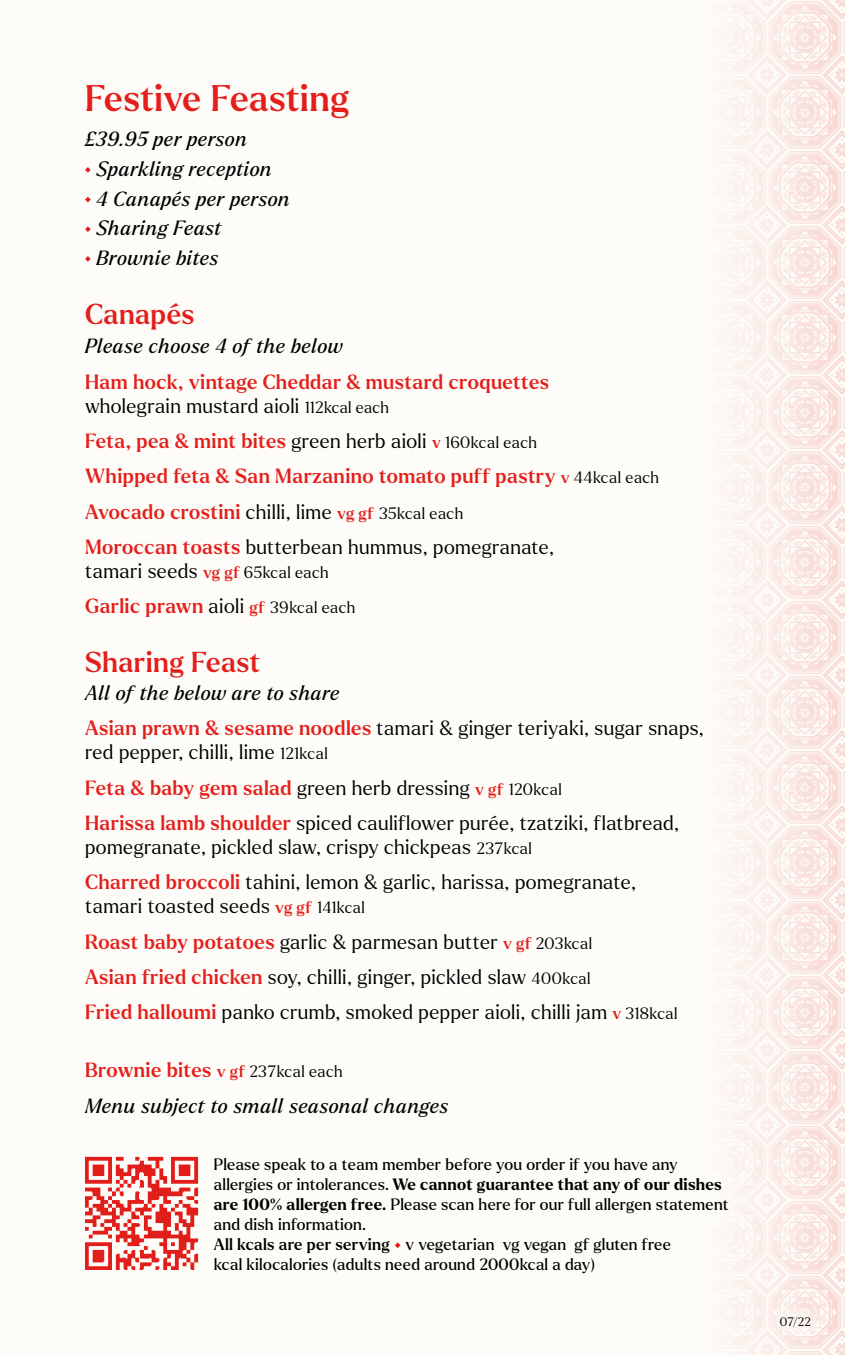
<style>
.page{position:relative;width:845px;height:1355px;background:#fdfcf8}
.page>*{position:absolute;margin:0;border:0;box-sizing:border-box;transform-origin:0 0}
.t1{font:500 36px "Larken";letter-spacing:.01em;color:#e41f1b}
.t2{font:500 28px "Larken";letter-spacing:.015em;color:#e41f1b}
.t3{font:300 20px/35.4px "Larken";letter-spacing:.02em;color:#000}
.t4{font:500 20px/35.4px "Larken";letter-spacing:.025em;color:#e41f1b}
.t5{font:italic 20px/29.6px "Larken";letter-spacing:.02em;color:#000}
.t6{font:16px/20px "Larken";letter-spacing:.02em;color:#000}
.t7{font:300 16px/35.4px "Larken";color:#000}
.t8{font:300 12px "Larken";color:#000}
.s1{font-weight:300;color:#000}
.s2{font-weight:300;font-size:16px;color:#000}
.s3{font-size:16px}
.s4{font-size:20px}
.s5{font-weight:500;color:#e41f1b}
.s6{font-weight:500;font-size:20px;color:#e41f1b}
.s7{font-weight:400;font-style:italic}
.s8{font-weight:500;font-size:16px;color:#e41f1b}
.s9{font-weight:500;font-style:normal;color:#e41f1b}
.s10{font-weight:500;font-style:normal;font-size:16px;color:#e41f1b}
.s11{font-weight:300;font-style:normal;font-size:16px}
.s12{font-weight:700}
.s13{font-weight:500}
</style>
<div class="page">
<svg style="left:85px;top:167px;width:6px;height:6px"></svg>
<svg style="left:85px;top:197px;width:6px;height:5px"></svg>
<svg style="left:85px;top:226px;width:6px;height:6px"></svg>
<svg style="left:85px;top:256px;width:6px;height:6px"></svg>
<svg style="left:737px;top:0;width:108px;height:1355px;fill:#fbeeea"></svg>
<div style="left:765px;top:1302px;width:61px;height:39px;background:#fdfcf7;opacity:.75"></div>
<div style="left:183px;top:1127px;width:576px;height:177px;background:#fdfcf7"></div>
<svg style="left:395px;top:1242px;width:5px;height:6px"></svg>
<img style="left:85px;top:1156px;width:113px;height:114px">
<h1 class="t1" style="left:85px;top:74px;width:265px">Festive Feasting</h1>
<p class="t5" style="left:96px;top:124px;width:195px;text-indent:-11px">£39.95 per person<br>Sparkling reception<br>4 Canapés per person<br>Sharing Feast<br>Brownie bites</p>
<h2 class="t2" style="left:85px;top:295px;width:111px">Canapés</h2>
<p class="t5" style="left:85px;top:331px;width:259px">Please choose 4 of the below</p>
<p class="t4" style="left:85px;top:370px;width:466px;line-height:24px">Ham hock, vintage Cheddar &amp; mustard croquettes <span class="s1">wholegrain mustard aioli</span> <span class="s2">112kcal each</span></p>
<p class="t4" style="left:85px;top:423px;width:575px">Feta, pea &amp; mint bites <span class="s1">green herb aioli</span> <span class="s3">v</span> <span class="s2">160kcal each<br></span>Whipped feta &amp; San Marzanino tomato puff pastry <span class="s3">v</span> <span class="s2">44kcal each </span>Avocado crostini <span class="s1">chilli, lime</span> <span class="s3">vg gf</span> <span class="s2">35kcal each<br></span>Moroccan toasts <span class="s1">butterbean hummus, pomegranate,</span></p>
<p class="t7" style="left:85px;top:554px;width:272px"><span class="s4">tamari seeds</span> <span class="s5">vg gf</span> 65kcal each<br><span class="s6">Garlic prawn</span> <span class="s4">aioli</span> <span class="s5">gf</span> 39kcal each</p>
<h2 class="t2" style="left:85px;top:644px;width:177px">Sharing Feast</h2>
<p class="t3" style="left:85px;top:675px;width:620px"><span class="s7">All of the below are to share<br></span><span class="s5">Asian prawn &amp; sesame noodles</span> tamari &amp; ginger teriyaki, sugar snaps,</p>
<p class="t3" style="left:85px;top:734px;width:595px">red pepper, chilli, lime <span class="s3">121kcal<br></span><span class="s5">Feta &amp; baby gem salad</span> green herb dressing <span class="s8">v gf</span> <span class="s3">120kcal<br></span><span class="s5">Harissa lamb shoulder</span> spiced cauliflower purée, tzatziki, flatbread,</p>
<p class="t3" style="left:85px;top:829px;width:552px">pomegranate, pickled slaw, crispy chickpeas <span class="s3">237kcal<br></span><span class="s5">Charred broccoli</span> tahini, lemon &amp; garlic, harissa, pomegranate,</p>
<p class="t3" style="left:85px;top:888px;width:594px">tamari toasted seeds <span class="s8">vg gf</span> <span class="s3">141kcal<br></span><span class="s5">Roast baby potatoes</span> garlic &amp; parmesan butter <span class="s8">v gf</span> <span class="s3">203kcal<br></span><span class="s5">Asian fried chicken</span> soy, chilli, ginger, pickled slaw <span class="s3">400kcal<br></span><span class="s5">Fried halloumi</span> panko crumb, smoked pepper aioli, chilli jam <span class="s8">v</span> <span class="s3">318kcal</span></p>
<p class="t5" style="left:85px;top:1053px;width:365px;line-height:35.4px"><span class="s9">Brownie bites</span> <span class="s10">v gf</span> <span class="s11">237kcal each<br></span>Menu subject to small seasonal changes</p>
<p class="t6" style="left:214px;top:1154px;width:516px">Please speak to a team member before you order if you have any allergies or intolerances. <span class="s12">We cannot guarantee that any of our dishes are 100% allergen free.</span> Please scan here for our full allergen statement and dish information.<br><span class="s13">All kcals are per serving</span> v vegetarian vg vegan gf gluten free<br>kcal kilocalories (adults need around 2000kcal a day)</p>
<p class="t8" style="left:780px;top:1313px;width:33px">07/22</p>
</div>
